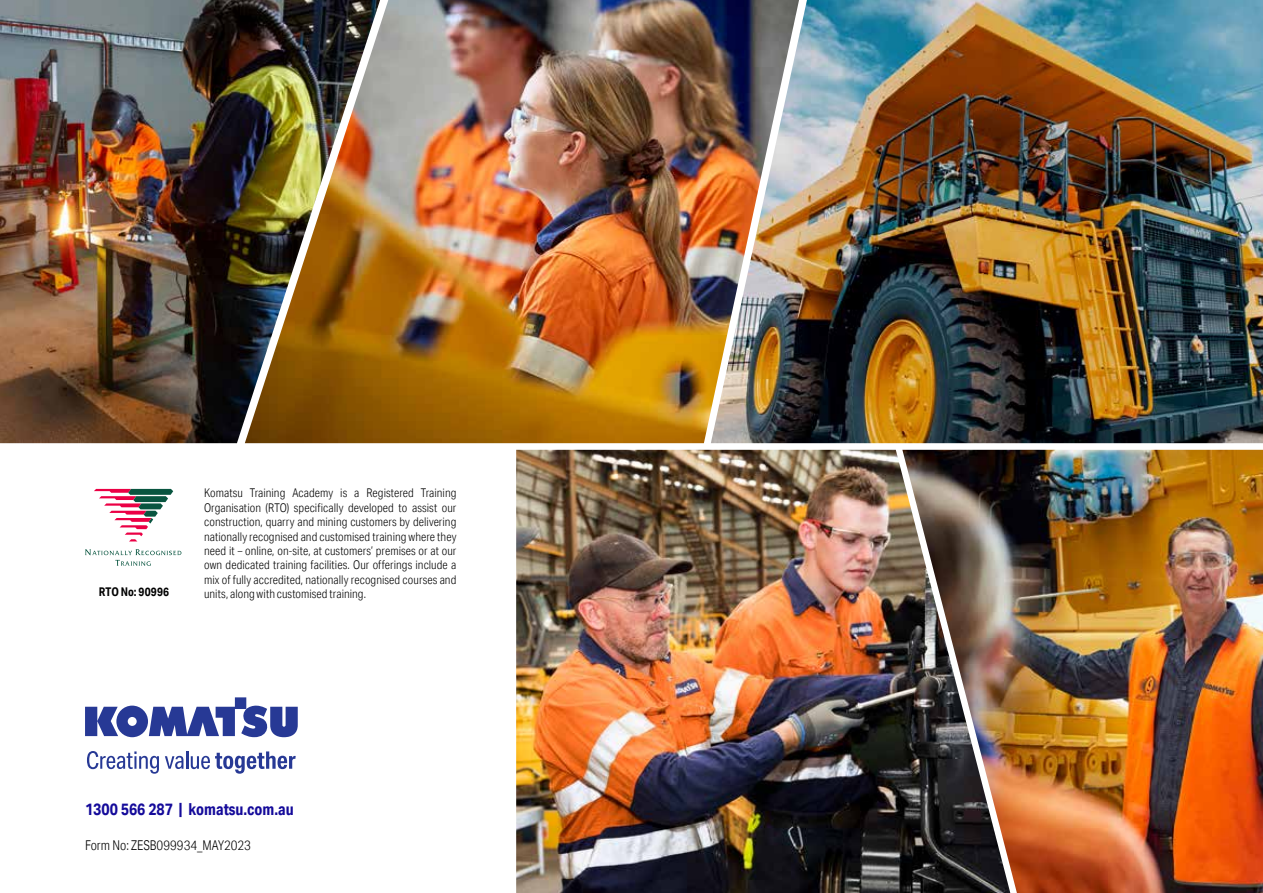
<style>
.page{position:relative;width:1263px;height:893px;background:#fff}
.page>*{position:absolute;margin:0;border:0;box-sizing:border-box;transform-origin:0 0}
.t1{font:700 16.5px "Aktiv Grotesk Cd";color:#140a9a}
.t2{font:300 13.5px "Aktiv Grotesk Cd";color:#000101}
.t3{font:300 12px/14.4px "Aktiv Grotesk Cd";letter-spacing:.005em;color:#000;text-align:justify}
.t4{font:700 12px "Aktiv Grotesk Cd";letter-spacing:.01em;color:#000}
.s1{font-family:"Aktiv Grotesk";color:#fff}
</style>
<div class="page">
<img style="left:0;top:0;width:245px;height:443px">
<img style="left:516px;top:450px;width:386px;height:443px">
<img style="left:245px;top:0;width:466px;height:443px">
<img style="left:711px;top:0;width:552px;height:443px">
<img style="left:902px;top:450px;width:361px;height:443px">
<svg style="left:94px;top:489px;width:79px;height:52px"></svg>
<svg style="left:85px;top:549px;width:96px;height:17px"></svg>
<svg style="left:87px;top:751px;width:72px;height:23px"></svg>
<svg style="left:165px;top:751px;width:131px;height:23px"></svg>
<svg style="left:85px;top:697px;width:213px;height:40px"></svg>
<p class="t3" style="left:204px;top:486px;width:254px">Komatsu Training Academy is a Registered Training Organisation (RTO) specifically developed to assist our construction, quarry and mining customers by delivering nationally recognised and customised training where they need it – online, on-site, at customers’ premises or at our own dedicated training facilities. Our offerings include a mix of fully accredited, nationally recognised courses and</p>
<p class="t4" style="left:99px;top:585px;width:72px">RTO No: 90996</p>
<p class="t3" style="left:204px;top:587px;width:163px">units, along with customised training.</p>
<h1 class="t1" style="left:85px;top:799px;width:210px">1300 566 287 | komatsu.com.au</h1>
<p class="t2" style="left:85px;top:837px;width:175px">Form No: ZESB099934_MAY2023<span class="s1">2</span></p>
</div>
